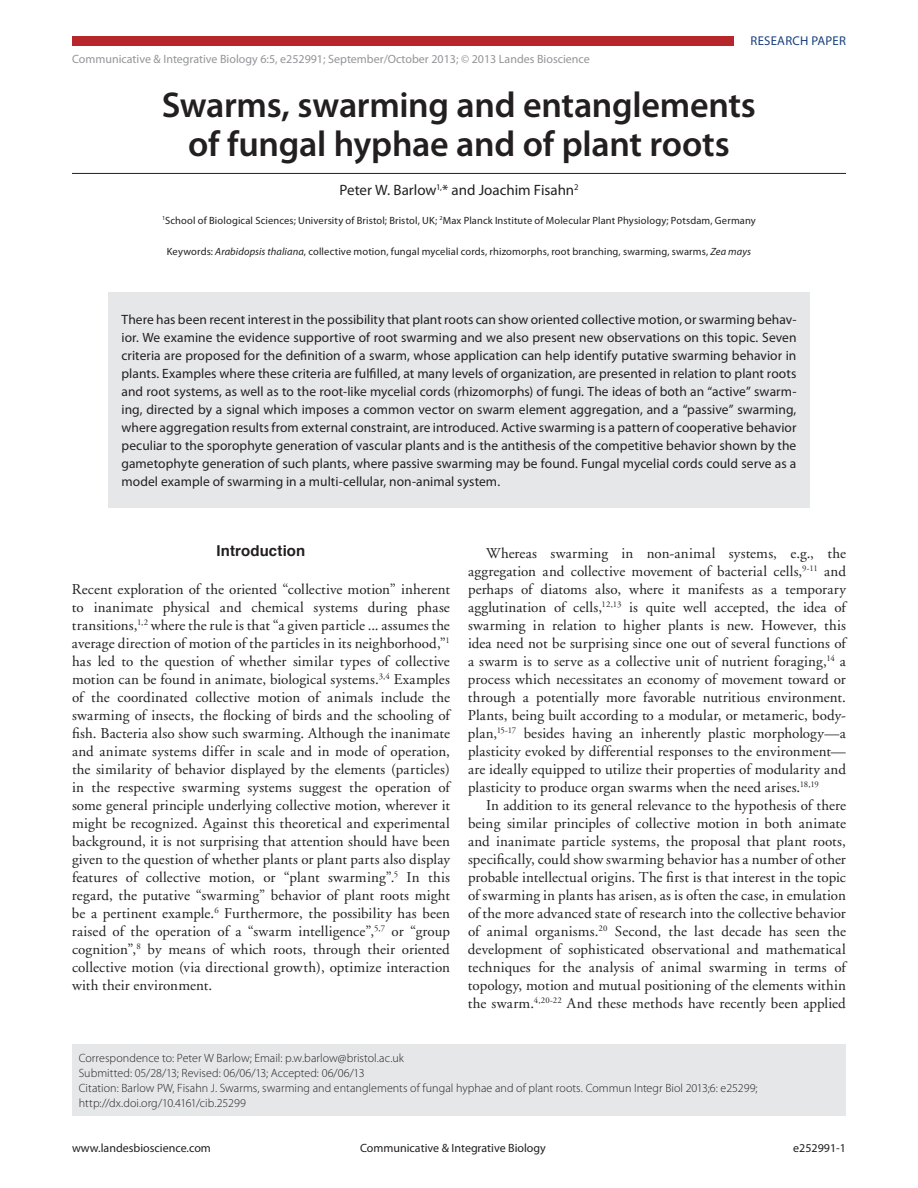
<style>
.page{position:relative;width:918px;height:1188px;background:#fff}
.page>*{position:absolute;margin:0;border:0;box-sizing:border-box;transform-origin:0 0}
.t1{font:600 36px/39px "Myriad Pro";letter-spacing:-.01em;color:#231f20;text-align:center}
.t2{font:15px/18px "Adobe Garamond";letter-spacing:.01em;color:#231f20;text-align:justify}
.t3{font:15px "Myriad Pro";color:#231f20}
.t4{font:700 15px "Helvetica";letter-spacing:.005em;color:#231f20}
.t5{font:13.5px/18px "Myriad Pro";letter-spacing:.005em;color:#231f20;text-align:justify}
.t6{font:12.75px "Myriad Pro";letter-spacing:.02em;color:#193f7c}
.t7{font:300 12px/15px "Myriad Pro";letter-spacing:.005em;color:#231f20}
.t8{font:12px "Myriad Pro";color:#939598}
.t9{font:12px "Myriad Pro";color:#231f20}
.t10{font:10.5px "Myriad Pro";letter-spacing:.015em;color:#231f20}
.s1{font-style:italic}
</style>
<div class="page">
<div style="left:72px;top:36px;width:662px;height:10px;background:#b7262b"></div>
<div style="left:72px;top:1044px;width:774px;height:72px;background:#e6e7e9"></div>
<div style="left:108px;top:292px;width:702px;height:216px;background:#e6e7e9"></div>
<hr style="left:72px;top:173px;width:774px;height:1px;background:#231f20">
<p class="t8" style="left:72px;top:52px;width:519px">Communicative &amp; Integrative Biology 6:5, e252991; September/October 2013; © 2013 Landes Bioscience</p>
<p class="t6" style="left:751px;top:33px;width:94px">Research Paper</p>
<h1 class="t1" style="left:162px;top:85px;width:596px">Swarms, swarming and entanglements of fungal hyphae and of plant roots</h1>
<p class="t3" style="left:339px;top:181px;width:241px">Peter W. Barlow<sup>1,</sup>* and Joachim Fisahn<sup>2</sup></p>
<p class="t10" style="left:162px;top:214px;width:595px"><sup>1</sup>School of Biological Sciences; University of Bristol; Bristol, UK; <sup>2</sup>Max Planck Institute of Molecular Plant Physiology; Potsdam, Germany</p>
<p class="t10" style="left:167px;top:245px;width:586px">Keywords: <span class="s1">Arabidopsis thaliana</span>, collective motion, fungal mycelial cords, rhizomorphs, root branching, swarming, swarms, <span class="s1">Zea mays</span></p>
<p class="t5" style="left:122px;top:310px;width:677px">There has been recent interest in the possibility that plant roots can show oriented collective motion, or swarming behav&shy;ior. We examine the evidence supportive of root swarming and we also present new observations on this topic. Seven criteria are proposed for the definition of a swarm, whose application can help identify putative swarming behavior in plants. Examples where these criteria are fulfilled, at many levels of organization, are presented in relation to plant roots and root systems, as well as to the root-like mycelial cords (rhizomorphs) of fungi. The ideas of both an “active” swarm&shy;ing, directed by a signal which imposes a common vector on swarm element aggregation, and a “passive” swarming, where aggregation results from external constraint, are introduced. Active swarming is a pattern of cooperative behavior peculiar to the sporophyte generation of vascular plants and is the antithesis of the competitive behavior shown by the gametophyte generation of such plants, where passive swarming may be found. Fungal mycelial cords could serve as a model example of swarming in a multi-cellular, non-animal system.</p>
<p class="t4" style="left:217px;top:540px;width:90px">Introduction</p>
<p class="t2" style="left:72px;top:581px;width:380px">Recent exploration of the oriented “collective motion” inherent to inanimate physical and chemical systems during phase transitions,<sup>1,2</sup> where the rule is that “a given particle ... assumes the average direction of motion of the particles in its neighborhood,”<sup>1 </sup>has led to the question of whether similar types of collective motion can be found in animate, biological systems.<sup>3,4</sup> Examples of the coordinated collective motion of animals include the swarming of insects, the flocking of birds and the schooling of fish. Bacteria also show such swarming. Although the inanimate and animate systems differ in scale and in mode of operation, the similarity of behavior displayed by the elements (particles) in the respective swarming systems suggest the operation of some general principle underlying collective motion, wherever it might be recognized. Against this theoretical and experimental background, it is not surprising that attention should have been given to the question of whether plants or plant parts also display features of collective motion, or “plant swarming”.<sup>5</sup> In this regard, the putative “swarming” behavior of plant roots might be a pertinent example.<sup>6</sup> Furthermore, the possibility has been raised of the operation of a “swarm intelligence”,<sup>5,7</sup> or “group cognition”,<sup>8</sup> by means of which roots, through their oriented collective motion (via directional growth), optimize interaction with their environment.</p>
<p class="t2" style="left:468px;top:545px;width:380px;text-indent:18px">Whereas swarming in non-animal systems, e.g., the aggregation and collective movement of bacterial cells,<sup>9-11</sup> and perhaps of diatoms also, where it manifests as a temporary agglutination of cells,<sup>12,13</sup> is quite well accepted, the idea of swarming in relation to higher plants is new. However, this idea need not be surprising since one out of several functions of a swarm is to serve as a collective unit of nutrient foraging,<sup>14</sup> a process which necessitates an economy of movement toward or through a potentially more favorable nutritious environment.<br>Plants, being built according to a modular, or metameric, body&shy;plan,<sup>15-17</sup> besides having an inherently plastic morphology—a plasticity evoked by differential responses to the environment— are ideally equipped to utilize their properties of modularity and plasticity to produce organ swarms when the need arises.<sup>18,19</sup></p>
<p class="t2" style="left:468px;top:797px;width:380px;text-indent:18px">In addition to its general relevance to the hypothesis of there being similar principles of collective motion in both animate and inanimate particle systems, the proposal that plant roots, specifically, could show swarming behavior has a number of other probable intellectual origins. The first is that interest in the topic of swarming in plants has arisen, as is often the case, in emulation of the more advanced state of research into the collective behavior of animal organisms.<sup>20</sup> Second, the last decade has seen the development of sophisticated observational and mathematical techniques for the analysis of animal swarming in terms of topology, motion and mutual positioning of the elements within the swarm.<sup>4,20-22</sup> And these methods have recently been applied</p>
<p class="t7" style="left:79px;top:1050px;width:680px">Correspondence to: Peter W Barlow; Email: p.w.barlow@bristol.ac.uk<br>Submitted: 05/28/13; Revised: 06/06/13; Accepted: 06/06/13<br>Citation: Barlow PW, Fisahn J. Swarms, swarming and entanglements of fungal hyphae and of plant roots. Commun Integr Biol 2013;6: e25299; http://dx.doi.org/10.4161/cib.25299</p>
<p class="t9" style="left:72px;top:1141px;width:140px">www.landesbioscience.com</p>
<p class="t9" style="left:360px;top:1141px;width:187px">Communicative &amp; Integrative Biology</p>
<p class="t9" style="left:793px;top:1141px;width:54px">e252991-1</p>
</div>
